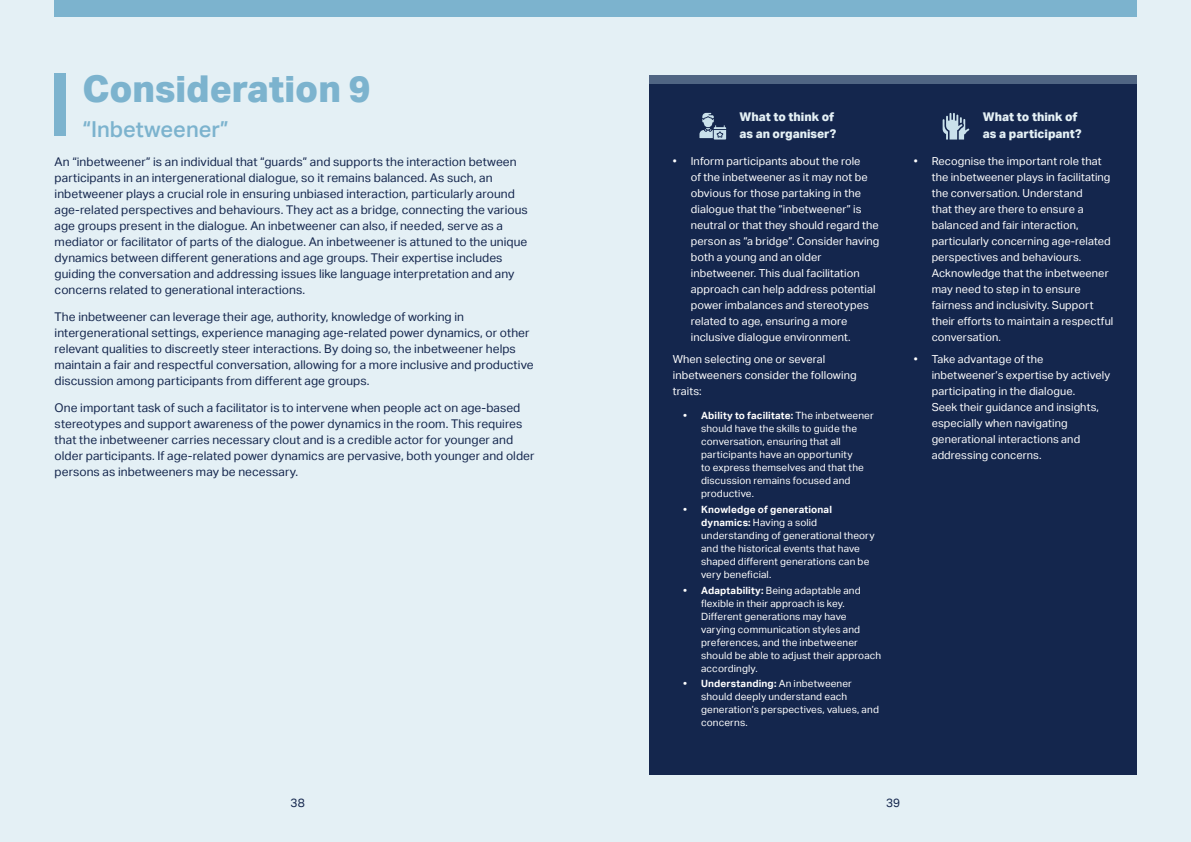
<style>
.page{position:relative;width:1191px;height:842px;background:#e4f0f5}
.page>*{position:absolute;margin:0;border:0;box-sizing:border-box;transform-origin:0 0}
.t1{font:800 37px "Aktiv Grotesk";color:#7cb3ce}
.t2{font:500 22px "Aktiv Grotesk";color:#7cb3ce}
.t3{font:12px/16px "Aktiv Grotesk";letter-spacing:.005em;color:#14264d}
.t4{font:800 12px/17px "Aktiv Grotesk";color:#e4f0f5}
.t5{font:11px/16px "Aktiv Grotesk";letter-spacing:.01em;color:#fff}
.t6{font:10px/13px "Aktiv Grotesk";letter-spacing:.015em;color:#fff}
.s1{font-weight:700}
</style>
<div class="page">
<div style="left:55px;top:74px;width:11px;height:62px;background:#7cb3ce"></div>
<div style="left:54px;top:0;width:555px;height:17px;background:#7cb3ce"></div>
<div style="left:649px;top:75px;width:487px;height:699px;background:#14264d"></div>
<div style="left:649px;top:75px;width:487px;height:9px;background:#506583"></div>
<svg style="left:699px;top:113px;width:27px;height:27px"></svg>
<svg style="left:942px;top:113px;width:27px;height:27px"></svg>
<div style="left:581px;top:0;width:555px;height:17px;background:#7cb3ce"></div>
<h1 class="t1" style="left:82px;top:67px;width:290px">Consideration 9</h1>
<h2 class="t2" style="left:82px;top:116px;width:148px">“Inbetweener”</h2>
<p class="t3" style="left:55px;top:153px;width:474px">An “inbetweener” is an individual that “guards” and supports the interaction between participants in an intergenerational dialogue, so it remains balanced. As such, an inbetweener plays a crucial role in ensuring unbiased interaction, particularly around age-related perspectives and behaviours. They act as a bridge, connecting the various age groups present in the dialogue. An inbetweener can also, if needed, serve as a mediator or facilitator of parts of the dialogue. An inbetweener is attuned to the unique dynamics between different generations and age groups. Their expertise includes guiding the conversation and addressing issues like language interpretation and any concerns related to generational interactions.</p>
<p class="t3" style="left:55px;top:309px;width:480px">The inbetweener can leverage their age, authority, knowledge of working in intergenerational settings, experience managing age-related power dynamics, or other relevant qualities to discreetly steer interactions. By doing so, the inbetweener helps maintain a fair and respectful conversation, allowing for a more inclusive and productive discussion among participants from different age groups.</p>
<p class="t3" style="left:55px;top:400px;width:481px">One important task of such a facilitator is to intervene when people act on age-based stereotypes and support awareness of the power dynamics in the room. This requires that the inbetweener carries necessary clout and is a credible actor for younger and older participants. If age-related power dynamics are pervasive, both younger and older persons as inbetweeners may be necessary.</p>
<p class="t3" style="left:291px;top:795px;width:16px">38</p>
<p class="t4" style="left:739px;top:109px;width:98px">What to think of as an organiser?</p>
<p class="t4" style="left:983px;top:109px;width:100px">What to think of as a participant?</p>
<p class="t5" style="left:691px;top:153px;width:190px;text-indent:-18px">• Inform participants about the role<br>of the inbetweener as it may not be obvious for those partaking in the dialogue that the “inbetweener” is neutral or that they should regard the person as “a bridge”. Consider having both a young and an older inbetweener. This dual facilitation approach can help address potential power imbalances and stereotypes related to age, ensuring a more inclusive dialogue environment.</p>
<p class="t5" style="left:673px;top:351px;width:185px">When selecting one or several inbetweeners consider the following traits:</p>
<p class="t6" style="left:701px;top:409px;width:174px;text-indent:-18px"><span class="s1">• Ability to facilitate:</span> The inbetweener should have the skills to guide the conversation, ensuring that all participants have an opportunity<br>to express themselves and that the discussion remains focused and productive.</p>
<p class="t6" style="left:701px;top:503px;width:175px;text-indent:-18px"><span class="s1">• Knowledge of generational dynamics:</span> Having a solid understanding of generational theory and the historical events that have shaped different generations can be very beneficial.</p>
<p class="t6" style="left:701px;top:584px;width:182px;text-indent:-18px"><span class="s1">• Adaptability:</span> Being adaptable and flexible in their approach is key.<br>Different generations may have varying communication styles and preferences, and the inbetweener should be able to adjust their approach accordingly.</p>
<p class="t6" style="left:701px;top:677px;width:179px;text-indent:-18px"><span class="s1">• Understanding:</span> An inbetweener should deeply understand each generation’s perspectives, values, and concerns.</p>
<p class="t5" style="left:931px;top:153px;width:183px;text-indent:-18px">• Recognise the important role that the inbetweener plays in facilitating the conversation. Understand<br>that they are there to ensure a balanced and fair interaction, particularly concerning age-related perspectives and behaviours.<br>Acknowledge that the inbetweener may need to step in to ensure fairness and inclusivity. Support their efforts to maintain a respectful conversation.</p>
<p class="t5" style="left:931px;top:351px;width:180px;text-indent:-18px">• Take advantage of the inbetweener’s expertise by actively participating in the dialogue.<br>Seek their guidance and insights, especially when navigating generational interactions and addressing concerns.</p>
<p class="t3" style="left:886px;top:795px;width:16px">39</p>
</div>
